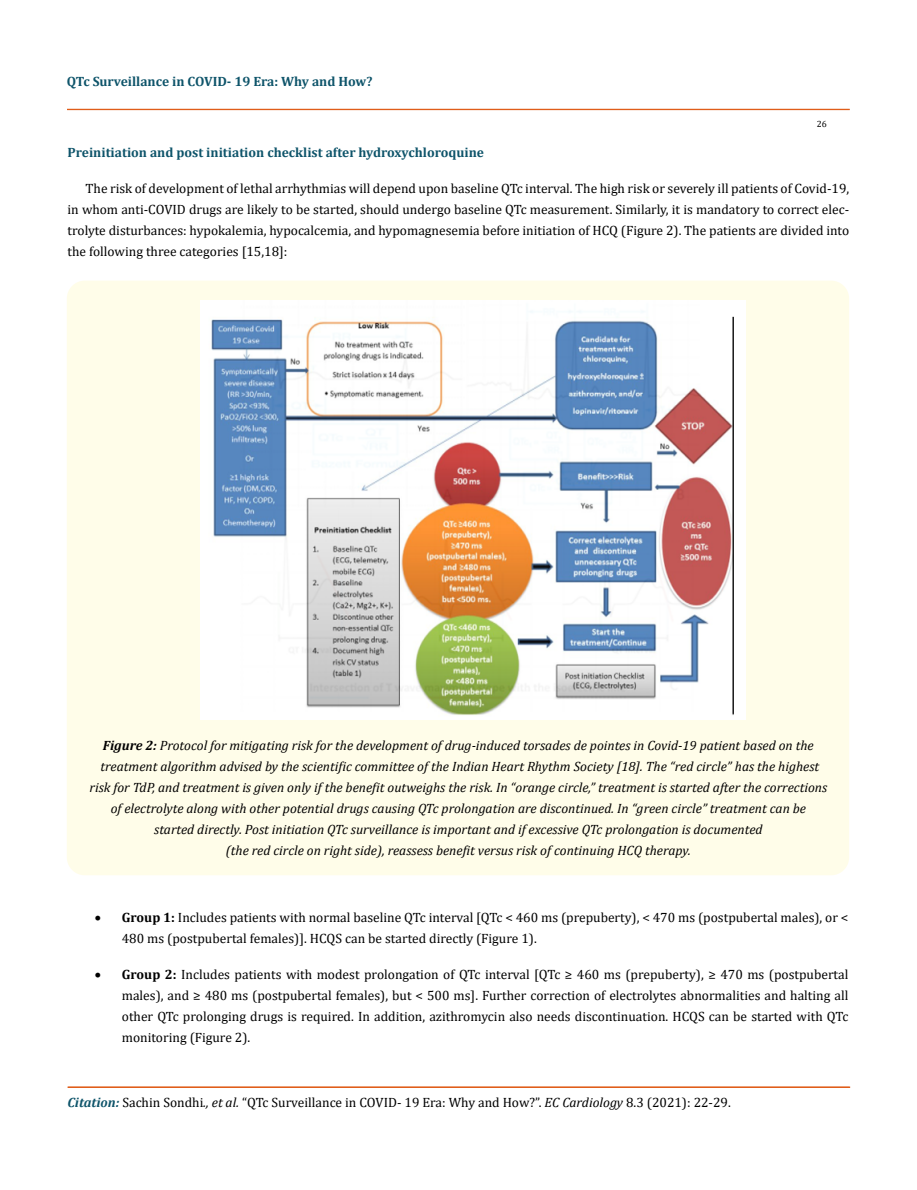
<style>
.page{position:relative;width:917px;height:1190px;background:#fff}
.page>*{position:absolute;margin:0;border:0;box-sizing:border-box;transform-origin:0 0}
.t1{font:13.5px/21px "Cambria";color:#000;text-align:justify}
.t2{font:italic 13.5px/21px "Cambria";color:#000;text-align:center}
.t3{font:700 13.5px "Cambria";color:#0e546a}
.t4{font:9px "Cambria";color:#000}
.s1{font-weight:700}
.s2{font-weight:700;font-style:italic;color:#0e546a}
.s3{font-style:italic}
</style>
<div class="page">
<div style="left:67px;top:109px;width:782px;height:1px;border:1px solid #e05d1a"></div>
<hr style="left:68px;top:1087px;width:781px;height:1px;background:#e05d1a">
<div style="left:67px;top:280px;width:782px;height:595px;background:#fffde9;border-radius:18px"></div>
<img style="left:201px;top:300px;width:544px;height:420px">
<p class="t3" style="left:67px;top:72px;width:307px">QTc Surveillance in COVID- 19 Era: Why and How?</p>
<p class="t4" style="left:816px;top:118px;width:11px">26</p>
<p class="t3" style="left:68px;top:143px;width:418px">Preinitiation and post initiation checklist after hydroxychloroquine</p>
<p class="t1" style="left:68px;top:178px;width:783px;text-indent:18px">The risk of development of lethal arrhythmias will depend upon baseline QTc interval. The high risk or severely ill patients of Covid-19, in whom anti-COVID drugs are likely to be started, should undergo baseline QTc measurement. Similarly, it is mandatory to correct elec&shy;trolyte disturbances: hypokalemia, hypocalcemia, and hypomagnesemia before initiation of HCQ (Figure 2). The patients are divided into the following three categories [15,18]:</p>
<p class="t2" style="left:89px;top:734px;width:739px"><span class="s1">Figure 2:</span> Protocol for mitigating risk for the development of drug-induced torsades de pointes in Covid-19 patient based on the treatment algorithm advised by the scientific committee of the Indian Heart Rhythm Society [18]. The “red circle” has the highest risk for TdP, and treatment is given only if the benefit outweighs the risk. In “orange circle,” treatment is started after the corrections of electrolyte along with other potential drugs causing QTc prolongation are discontinued. In “green circle” treatment can be started directly. Post initiation QTc surveillance is important and if excessive QTc prolongation is documented<br>(the red circle on right side), reassess benefit versus risk of continuing HCQ therapy.</p>
<p class="t1" style="left:122px;top:906px;width:728px;text-indent:-27px">• <span class="s1">Group 1:</span> Includes patients with normal baseline QTc interval [QTc &lt; 460 ms (prepuberty), &lt; 470 ms (postpubertal males), or &lt;<br>480 ms (postpubertal females)]. HCQS can be started directly (Figure 1).</p>
<p class="t1" style="left:122px;top:963px;width:728px;text-indent:-27px">• <span class="s1">Group 2:</span> Includes patients with modest prolongation of QTc interval [QTc ≥ 460 ms (prepuberty), ≥ 470 ms (postpubertal males), and ≥ 480 ms (postpubertal females), but &lt; 500 ms]. Further correction of electrolytes abnormalities and halting all other QTc prolonging drugs is required. In addition, azithromycin also needs discontinuation. HCQS can be started with QTc monitoring (Figure 2).</p>
<p class="t1" style="left:68px;top:1092px;width:664px"><span class="s2">Citation:</span> Sachin Sondhi<span class="s3">., et al.</span> “QTc Surveillance in COVID- 19 Era: Why and How?”. <span class="s3">EC Cardiology</span> 8.3 (2021): 22-29.</p>
</div>
